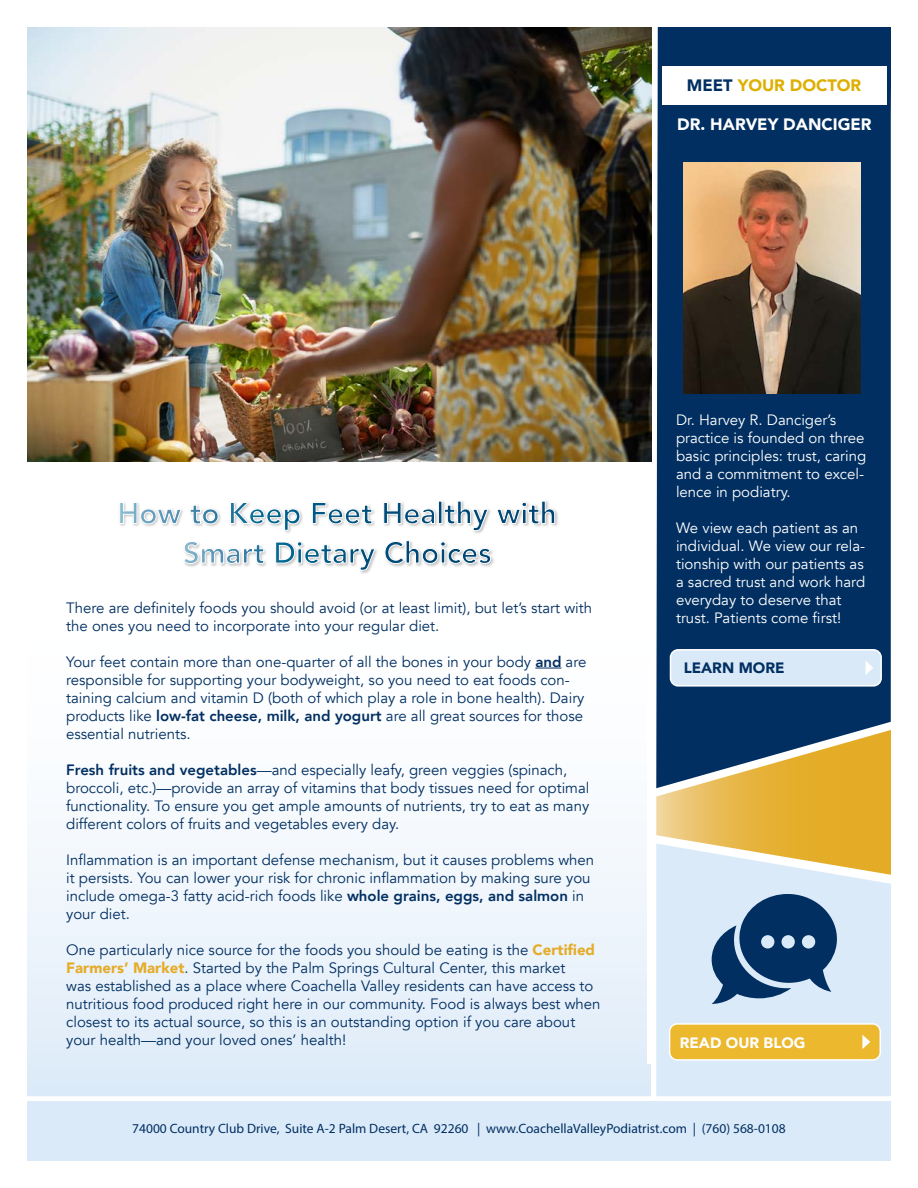
<style>
.page{position:relative;width:918px;height:1188px;background:#fff}
.page>*{position:absolute;margin:0;border:0;box-sizing:border-box;transform-origin:0 0}
.t1{font:900 16.5px "Avenir";color:#fff}
.t2{font:900 16.5px "Avenir";color:#deaf00}
.t3{font:15px/18px "Avenir";color:#012f61}
.t4{font:15px/18px "Avenir";color:#fff}
.t5{font:900 15px "Avenir";color:#fff}
.t6{font:900 15px "Avenir";color:#012f61}
.t7{font:13.5px "Myriad Pro";color:#012f61}
.s1{color:#012f61}
.s2{font-weight:800}
.s3{font-weight:900;color:#e4ac27}
</style>
<div class="page">
<div style="left:27px;top:577px;width:624px;height:519px;background:linear-gradient(to bottom,#fff,#e0edf9)"></div>
<div style="left:647px;top:668px;width:103px;height:396px;background:#fff"></div>
<div style="left:656px;top:875px;width:235px;height:221px;background:#daeaf9"></div>
<div style="left:656px;top:27px;width:235px;height:703px;background:#012f61"></div>
<div style="left:27px;top:1102px;width:864px;height:59px;background:#daeaf9"></div>
<img style="left:683px;top:163px;width:178px;height:231px">
<svg style="left:712px;top:894px;width:126px;height:110px;background:#4f7298"></svg>
<svg style="left:656px;top:730px;width:235px;height:145px;background:#bfa865"></svg>
<div style="left:671px;top:650px;width:210px;height:36px;background:#d9e9f7;border-radius:8px"></div>
<div style="left:670px;top:649px;width:212px;height:38px;border:2px solid #fff;border-radius:8px"></div>
<svg style="left:866px;top:661px;width:7px;height:13px"></svg>
<div style="left:670px;top:1024px;width:210px;height:36px;background:#ebb82e;border-radius:8px"></div>
<div style="left:669px;top:1023px;width:212px;height:38px;border:2px solid #fff;border-radius:8px"></div>
<svg style="left:862px;top:1035px;width:8px;height:14px"></svg>
<div style="left:662px;top:66px;width:225px;height:38px;background:#fff"></div>
<svg style="left:535px;top:668px;width:26px;height:1px"></svg>
<svg style="left:184px;top:540px;width:307px;height:31px"></svg>
<svg style="left:119px;top:501px;width:436px;height:30px"></svg>
<img style="left:27px;top:27px;width:624px;height:434px">
<p class="t2" style="left:687px;top:71px;width:176px"><span class="s1">MEET</span> YOUR DOCTOR</p>
<p class="t1" style="left:677px;top:110px;width:196px">DR. HARVEY DANCIGER</p>
<p class="t3" style="left:66px;top:599px;width:528px">There are definitely foods you should avoid (or at least limit), but let’s start with the ones you need to incorporate into your regular diet.</p>
<p class="t3" style="left:66px;top:653px;width:522px">Your feet contain more than one-quarter of all the bones in your body <span class="s2">and</span> are responsible for supporting your bodyweight, so you need to eat foods con&shy;taining calcium and vitamin D (both of which play a role in bone health). Dairy products like <span class="s2">low-fat cheese, milk, and yogurt</span> are all great sources for those essential nutrients.</p>
<p class="t3" style="left:66px;top:761px;width:525px"><span class="s2">Fresh fruits and vegetables</span>—and especially leafy, green veggies (spinach, broccoli, etc.)—provide an array of vitamins that body tissues need for optimal functionality. To ensure you get ample amounts of nutrients, try to eat as many different colors of fruits and vegetables every day.</p>
<p class="t3" style="left:66px;top:851px;width:530px">Inflammation is an important defense mechanism, but it causes problems when it persists. You can lower your risk for chronic inflammation by making sure you include omega-3 fatty acid-rich foods like <span class="s2">whole grains, eggs, and salmon</span> in your diet.</p>
<p class="t3" style="left:66px;top:941px;width:536px">One particularly nice source for the foods you should be eating is the <span class="s3">Certified Farmers’ Market</span>. Started by the Palm Springs Cultural Center, this market<br>was established as a place where Coachella Valley residents can have access to nutritious food produced right here in our community. Food is always best when closest to its actual source, so this is an outstanding option if you care about your health—and your loved ones’ health!</p>
<p class="t4" style="left:676px;top:412px;width:192px">Dr. Harvey R. Danciger’s practice is founded on three basic principles: trust, caring and a commitment to excel&shy;lence in podiatry.</p>
<p class="t4" style="left:676px;top:520px;width:191px">We view each patient as an individual. We view our rela&shy;tionship with our patients as a sacred trust and work hard everyday to deserve that trust. Patients come first!</p>
<p class="t6" style="left:684px;top:655px;width:102px">LEARN MORE</p>
<p class="t5" style="left:680px;top:1030px;width:127px">READ OUR BLOG</p>
<p class="t7" style="left:132px;top:1120px;width:655px">74000 Country Club Drive, Suite A-2 Palm Desert, CA 92260 | www.CoachellaValleyPodiatrist.com | (760) 568-0108</p>
</div>
